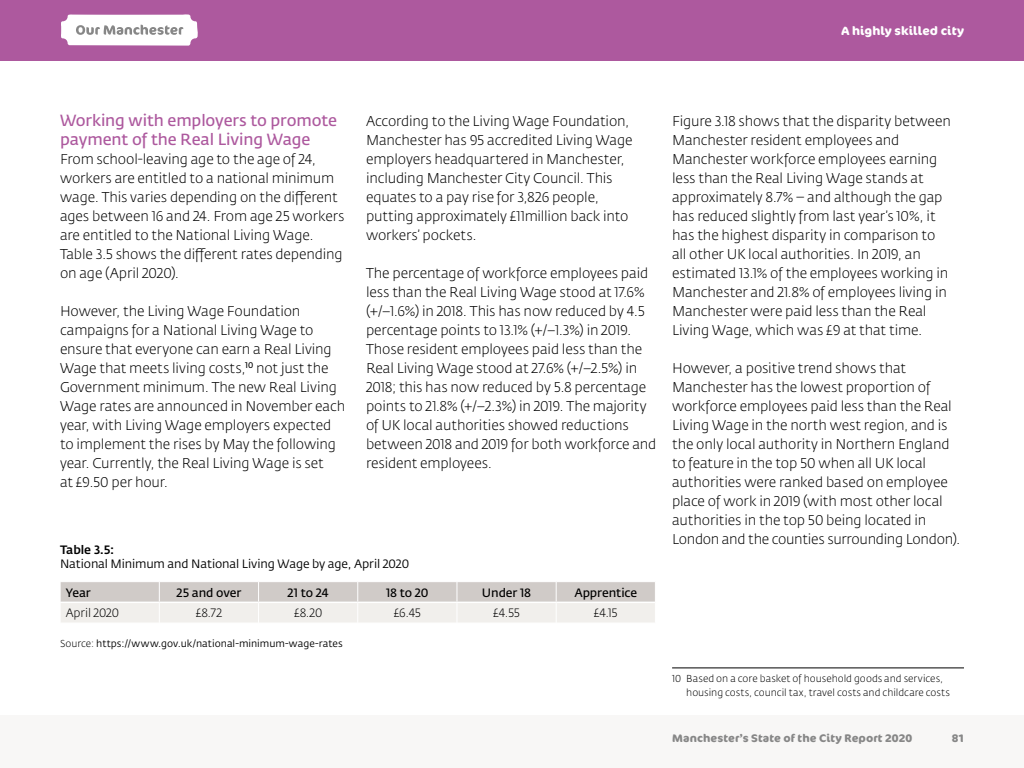
<style>
.page{position:relative;width:1024px;height:768px;background:#fff}
.page>*{position:absolute;margin:0;border:0;box-sizing:border-box;transform-origin:0 0}
.B_head{font:600 16px/19px "Fedra Sans Std";letter-spacing:-.005em;color:#ad599e}
.Body{font:300 14px/19px "Fedra Sans Std";letter-spacing:-.01em;color:#000}
.Fig_Map_Table_head{font:300 14px/19px "Fedra Sans Std";letter-spacing:-.01em;color:#000}
.Fig_Map_Table_head-2{font:12px/14.2px "Fedra Sans Std";letter-spacing:-.01em;color:#000}
.Table_head{font:600 12px "Fedra Sans Std";letter-spacing:-.005em;color:#000}
.Table_body{font:300 12px "Fedra Sans Std";letter-spacing:-.01em;color:#000}
.t1{font:700 12px "Cocon";letter-spacing:.005em;color:#fff}
.t2{font:700 11px "Cocon";letter-spacing:.01em;color:#878787}
.Footnote{font:300 10px/14.2px "Fedra Sans Std";letter-spacing:.005em;color:#000}
.Source{font:10px "Fedra Sans Std";color:#000}
.s1{font-weight:500}
.s2{font-weight:300}
</style>
<div class="page">
<div style="left:0;top:0;width:1024px;height:60px;background:#ad599e"></div>
<div style="left:0;top:715px;width:1024px;height:53px;background:#f8f7f6"></div>
<svg style="left:60px;top:582px;width:595px;height:41px;background:#e1dedb"></svg>
<hr style="left:60px;top:602px;width:99px;height:1px;background:#fff">
<hr style="left:159px;top:602px;width:100px;height:1px;background:#fff">
<hr style="left:259px;top:602px;width:99px;height:1px;background:#fff">
<hr style="left:358px;top:602px;width:99px;height:1px;background:#fff">
<hr style="left:457px;top:602px;width:99px;height:1px;background:#fff">
<hr style="left:556px;top:602px;width:99px;height:1px;background:#fff">
<hr style="left:672px;top:668px;width:292px;height:1px;background:#000">
<svg style="left:61px;top:14px;width:137px;height:32px;background:#eae3e9"></svg>
<p class="t1" style="left:841px;top:23px;width:124px">A highly skilled city</p>
<p class="B_head" style="left:60px;top:111px;width:279px">Working with employers to promote payment of the Real Living Wage</p>
<p class="Body" style="left:60px;top:150px;width:286px">From school-leaving age to the age of 24, workers are entitled to a national minimum wage. This varies depending on the different ages between 16 and 24. From age 25 workers are entitled to the National Living Wage.<br>Table 3.5 shows the different rates depending on age (April 2020).</p>
<p class="Fig_Map_Table_head" style="left:60px;top:302px;width:287px">However, the Living Wage Foundation campaigns for a National Living Wage to ensure that everyone can earn a Real Living Wage that meets living costs,<sup>10</sup> not just the Government minimum. The new Real Living Wage rates are announced in November each year, with Living Wage employers expected to implement the rises by May the following year. Currently, the Real Living Wage is set<br>at £9.50 per hour.</p>
<p class="Body" style="left:366px;top:112px;width:268px">According to the Living Wage Foundation, Manchester has 95 accredited Living Wage employers headquartered in Manchester, including Manchester City Council. This equates to a pay rise for 3,826 people, putting approximately £11million back into workers’ pockets.</p>
<p class="Body" style="left:366px;top:264px;width:292px">The percentage of workforce employees paid less than the Real Living Wage stood at 17.6% (+/−1.6%) in 2018. This has now reduced by 4.5 percentage points to 13.1% (+/−1.3%) in 2019.<br>Those resident employees paid less than the Real Living Wage stood at 27.6% (+/−2.5%) in 2018; this has now reduced by 5.8 percentage points to 21.8% (+/−2.3%) in 2019. The majority of UK local authorities showed reductions between 2018 and 2019 for both workforce and resident employees.</p>
<p class="Fig_Map_Table_head-2" style="left:60px;top:542px;width:351px"><span class="s1">Table 3.5:<br></span>National Minimum and National Living Wage by age, April 2020</p>
<p class="Table_head" style="left:66px;top:585px;width:26px">Year</p>
<p class="Table_head" style="left:177px;top:585px;width:66px">25 and over</p>
<p class="Table_head" style="left:288px;top:585px;width:43px">21 to 24</p>
<p class="Table_head" style="left:386px;top:585px;width:44px">18 to 20</p>
<p class="Table_head" style="left:482px;top:585px;width:51px">Under 18</p>
<p class="Table_head" style="left:574px;top:585px;width:64px">Apprentice</p>
<p class="Table_body" style="left:66px;top:606px;width:55px">April 2020</p>
<p class="Table_body" style="left:196px;top:606px;width:28px">£8.72</p>
<p class="Table_body" style="left:294px;top:606px;width:30px">£8.20</p>
<p class="Table_body" style="left:394px;top:606px;width:29px">£6.45</p>
<p class="Table_body" style="left:493px;top:606px;width:28px">£4.55</p>
<p class="Table_body" style="left:594px;top:606px;width:25px">£4.15</p>
<p class="Source" style="left:60px;top:637px;width:284px"><span class="s2">Source:</span> https://www.gov.uk/national-minimum-wage-rates</p>
<p class="Body" style="left:672px;top:112px;width:280px">Figure 3.18 shows that the disparity between Manchester resident employees and Manchester workforce employees earning less than the Real Living Wage stands at approximately 8.7% – and although the gap has reduced slightly from last year’s 10%, it has the highest disparity in comparison to all other UK local authorities. In 2019, an estimated 13.1% of the employees working in Manchester and 21.8% of employees living in Manchester were paid less than the Real Living Wage, which was £9 at that time.</p>
<p class="Body" style="left:672px;top:359px;width:290px">However, a positive trend shows that Manchester has the lowest proportion of workforce employees paid less than the Real Living Wage in the north west region, and is the only local authority in Northern England to feature in the top 50 when all UK local authorities were ranked based on employee place of work in 2019 (with most other local authorities in the top 50 being located in London and the counties surrounding London).</p>
<p class="Footnote" style="left:686px;top:671px;width:265px;text-indent:-14px">10 Based on a core basket of household goods and services, housing costs, council tax, travel costs and childcare costs</p>
<p class="t2" style="left:672px;top:732px;width:242px">Manchester’s State of the City Report 2020</p>
<p class="t2" style="left:952px;top:732px;width:14px">81</p>
</div>
